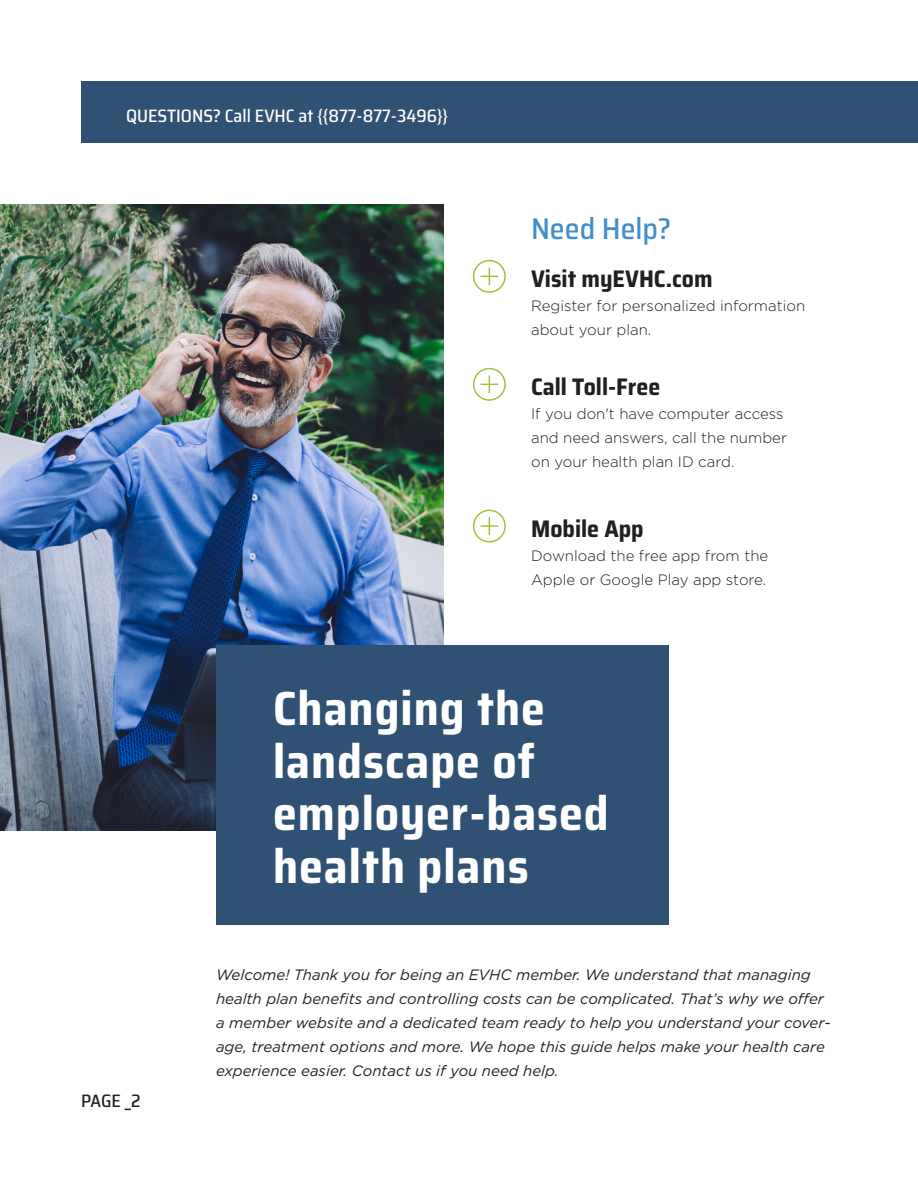
<style>
.page{position:relative;width:918px;height:1188px;background:#fff}
.page>*{position:absolute;margin:0;border:0;box-sizing:border-box;transform-origin:0 0}
._25pt_Size_Align_Lef{font:700 semi-condensed 48px/52.5px "Saira";letter-spacing:.02em;color:#fff}
._20pt_Size_Align_Lef{font:500 semi-condensed 30px "Saira";color:#408ecc}
._12pt_Size_Align_Lef{font:700 semi-condensed 24px "Saira";color:#231f20}
.t1{font:500 semi-condensed 18px "Saira";color:#fff}
.t2{font:500 semi-condensed 18px "Saira";color:#231f20}
._10pt_Size_Align_Lef{font:italic 15px/24px "Gotham";color:#231f20}
._12pt_Size_Align_Lef-2{font:300 15px/24px "Gotham";color:#231f20}
</style>
<div class="page">
<div style="left:81px;top:81px;width:837px;height:62px;background:#2f5274"></div>
<img style="left:0;top:205px;width:444px;height:625px">
<div style="left:216px;top:645px;width:452px;height:280px;background:#2f5274"></div>
<svg style="left:473px;top:368px;width:33px;height:33px"></svg>
<svg style="left:473px;top:510px;width:33px;height:33px"></svg>
<svg style="left:473px;top:260px;width:33px;height:33px"></svg>
<p class="t1" style="left:126px;top:102px;width:324px">QUESTIONS? Call EVHC at {{877-877-3496}}</p>
<p class="_20pt_Size_Align_Lef" style="left:531px;top:206px;width:142px">Need Help?</p>
<p class="_12pt_Size_Align_Lef" style="left:531px;top:260px;width:183px">Visit myEVHC.com</p>
<p class="_12pt_Size_Align_Lef-2" style="left:531px;top:293px;width:276px">Register for personalized information about your plan.</p>
<p class="_12pt_Size_Align_Lef" style="left:531px;top:368px;width:131px">Call Toll-Free</p>
<p class="_12pt_Size_Align_Lef-2" style="left:531px;top:401px;width:257px">If you don't have computer access and need answers, call the number on your health plan ID card.</p>
<p class="_12pt_Size_Align_Lef" style="left:531px;top:510px;width:114px">Mobile App</p>
<p class="_12pt_Size_Align_Lef-2" style="left:531px;top:543px;width:239px">Download the free app from the<br>Apple or Google Play app store.</p>
<p class="_25pt_Size_Align_Lef" style="left:273px;top:682px;width:337px">Changing the landscape of employer-based health plans</p>
<p class="t2" style="left:81px;top:1087px;width:61px">PAGE _2</p>
<p class="_10pt_Size_Align_Lef" style="left:216px;top:962px;width:616px">Welcome! Thank you for being an EVHC member. We understand that managing health plan benefits and controlling costs can be complicated. That’s why we offer a member website and a dedicated team ready to help you understand your cover&shy;age, treatment options and more. We hope this guide helps make your health care experience easier. Contact us if you need help.</p>
</div>
